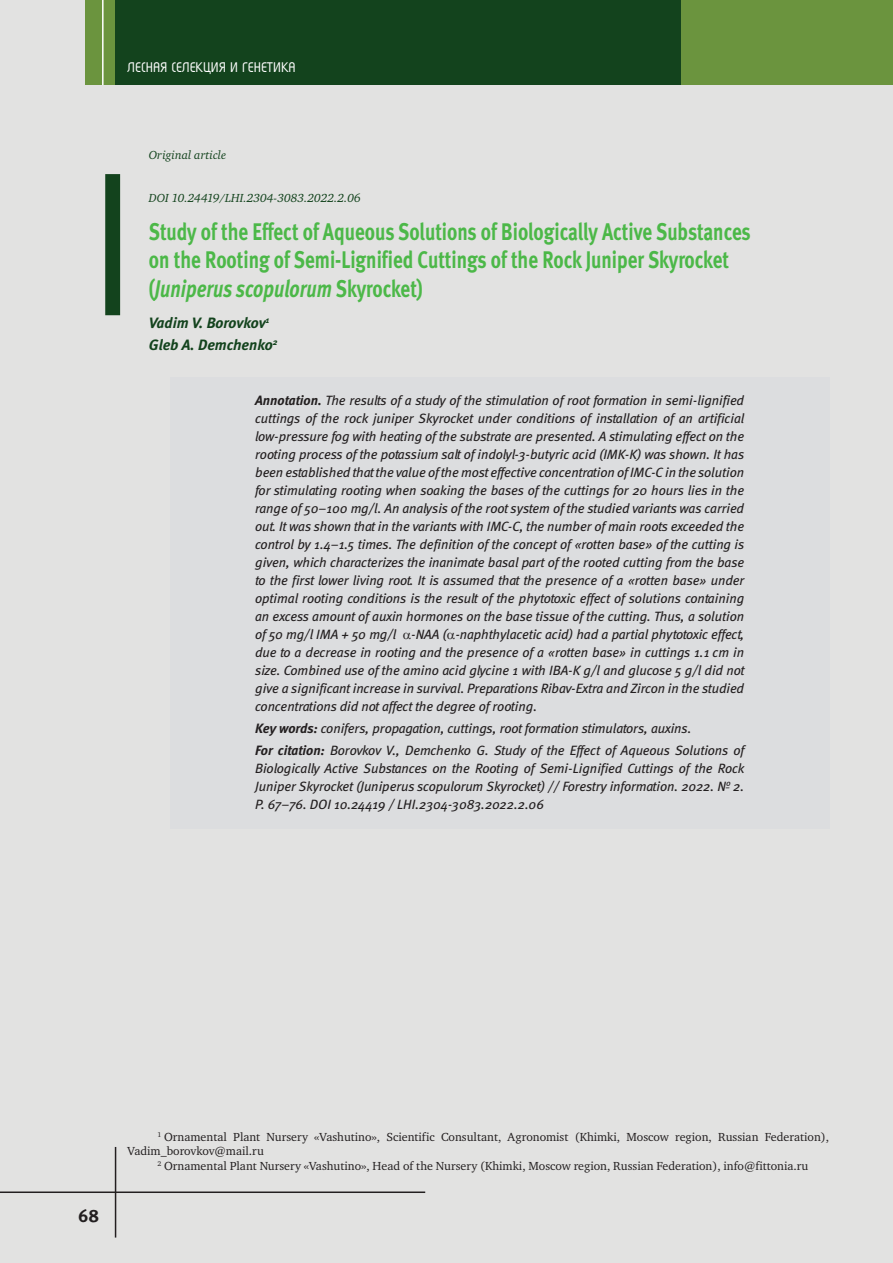
<style>
.page{position:relative;width:893px;height:1263px;background:#e2e2e1}
.page>*{position:absolute;margin:0;border:0;box-sizing:border-box;transform-origin:0 0}
.Zag_1{font:24px/28.8px "Meta Bold LFC";color:#4cb848;scale:.8 1}
.t1{font:18px "Meta Bold C";color:#231f20}
.t2{font:700 16.5px "Magic C";color:#fff}
.Zag_Avtor{font:italic 15px "Meta Bold C";color:#13431d}
.Annotaciya{font:italic 13.5px/18px "Meta Book C";letter-spacing:-.01em;color:#231f20;text-align:justify}
.Primechanie{font:12px/14.4px "Charter C";color:#231f20}
.UDK{font:italic 12px "Charter C";color:#13431d}
.s1{font-style:italic}
.s2{font-family:"Meta Bold C"}
</style>
<div class="page">
<div style="left:85px;top:0;width:808px;height:85px;background:#6b943e"></div>
<div style="left:115px;top:0;width:565px;height:85px;background:#13431d"></div>
<hr style="left:102px;top:0;width:2px;height:85px;background:#fff">
<hr style="left:0;top:1191px;width:425px;height:2px;background:#231f20">
<hr style="left:115px;top:1147px;width:1px;height:90px;background:#231f20">
<div style="left:105px;top:174px;width:15px;height:141px;background:#13431d"></div>
<div style="left:170px;top:377px;width:659px;height:354px;background:#dcdddf"></div>
<div style="left:170px;top:728px;width:659px;height:101px;background:#dcdddf"></div>
<p class="t2" style="left:128px;top:60px;width:170px">ЛЕСНАЯ СЕЛЕКЦИЯ И ГЕНЕТИКА</p>
<p class="UDK" style="left:149px;top:148px;width:79px">Original аrticle</p>
<p class="UDK" style="left:149px;top:191px;width:213px">DOI 10.24419/LHI.2304-3083.2022.2.06</p>
<p class="Zag_1" style="left:149px;top:217px;width:754px">Study of the Effect of Aqueous Solutions of Biologically Active Substances on the Rooting of Semi-Lignified Cuttings of the Rock Juniper Skyrocket (<span class="s1">Juniperus scopulorum</span> Skyrocket)</p>
<p class="Zag_Avtor" style="left:149px;top:314px;width:122px">Vadim V. Borovkov<sup>1</sup></p>
<p class="Zag_Avtor" style="left:149px;top:336px;width:130px">Gleb A. Demchenko<sup>2</sup></p>
<p class="Annotaciya" style="left:255px;top:391px;width:491px"><span class="s2">Annotation.</span> The results of a study of the stimulation of root formation in semi-lignified cuttings of the rock juniper Skyrocket under conditions of installation of an artificial low-pressure fog with heating of the substrate are presented. A stimulating effect on the rooting process of the potassium salt of indolyl-3-butyric acid (IMK-K) was shown. It has been established that the value of the most effective concentration of IMC-C in the solution for stimulating rooting when soaking the bases of the cuttings for 20 hours lies in the range of 50–100 mg/l. An analysis of the root system of the studied variants was carried out. It was shown that in the variants with IMC-C, the number of main roots exceeded the control by 1.4–1.5 times. The definition of the concept of «rotten base» of the cutting is given, which characterizes the inanimate basal part of the rooted cutting from the base to the first lower living root. It is assumed that the presence of a «rotten base» under optimal rooting conditions is the result of the phytotoxic effect of solutions containing an excess amount of auxin hormones on the base tissue of the cutting. Thus, a solution of 50 mg/l IMA + 50 mg/l -NAA ( -naphthylacetic acid) had a partial phytotoxic effect, due to a decrease in rooting and the presence of a «rotten base» in cuttings 1.1 cm in size. Combined use of the amino acid glycine 1 with IBA-K g/l and glucose 5 g/l did not give a significant increase in survival. Preparations Ribav-Extra and Zircon in the studied concentrations did not affect the degree of rooting.</p>
<p class="Annotaciya" style="left:255px;top:719px;width:438px"><span class="s2">Key words:</span> conifers, propagation, cuttings, root formation stimulators, auxins.</p>
<p class="Annotaciya" style="left:255px;top:742px;width:491px"><span class="s2">For citation:</span> Borovkov V., Demchenko G. Study of the Effect of Aqueous Solutions of Biologically Active Substances on the Rooting of Semi-Lignified Cuttings of the Rock Juniper Skyrocket (Juniperus scopulorum Skyrocket) // Forestry information. 2022. № 2.<br>P. 67–76. DOI 10.24419 / LHI.2304-3083.2022.2.06</p>
<h2 class="t1" style="left:78px;top:1205px;width:23px">68</h2>
<p class="Primechanie" style="left:128px;top:1130px;width:703px;text-indent:30px"><sup>1</sup> Ornamental Plant Nursery «Vashutino», Scientific Consultant, Agronomist (Khimki, Moscow region, Russian Federation),<br>Vadim_borovkov@mail.ru</p>
<p class="Primechanie" style="left:157px;top:1158px;width:653px"><sup>2</sup> Ornamental Plant Nursery «Vashutino», Head of the Nursery (Khimki, Moscow region, Russian Federation), info@fittonia.ru</p>
</div>
